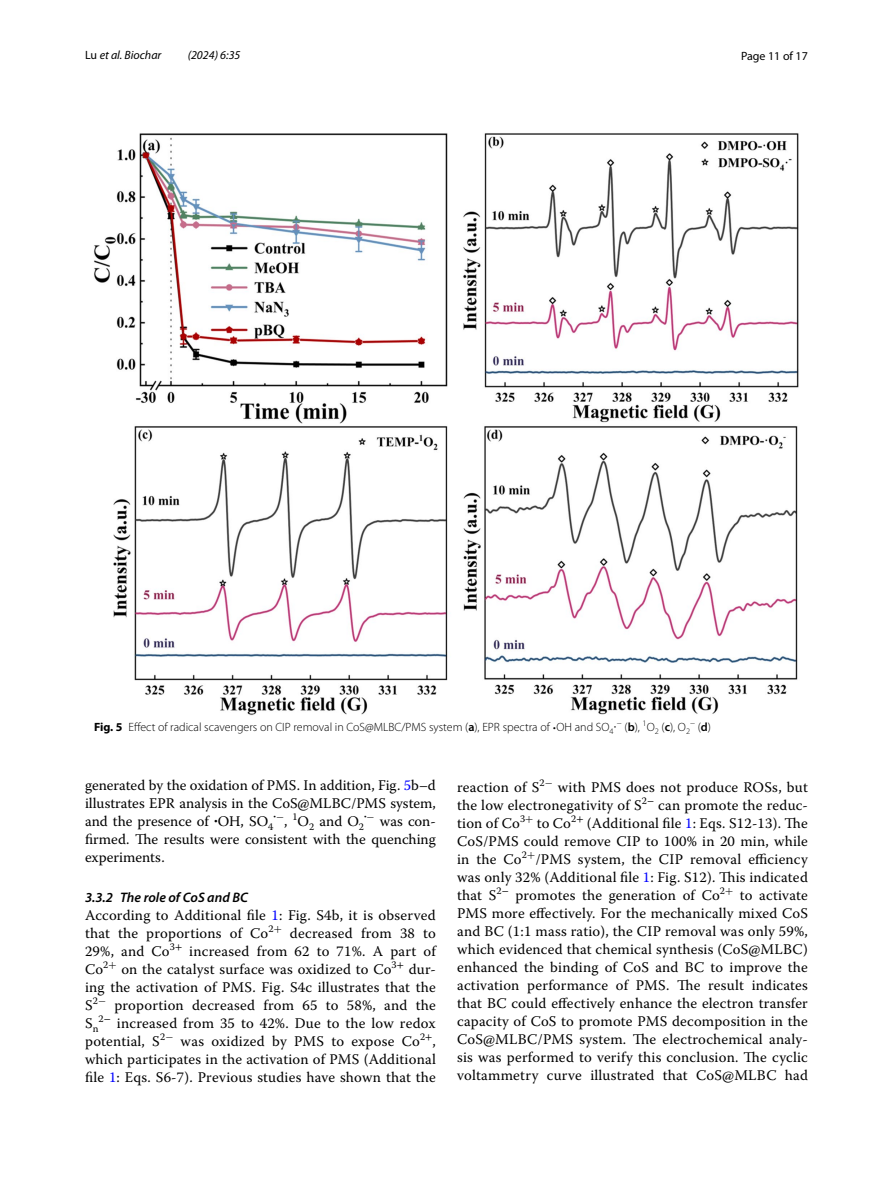
<style>
.page{position:relative;width:893px;height:1187px;background:#fff}
.page>*{position:absolute;margin:0;border:0;box-sizing:border-box;transform-origin:0 0}
.t1{font:14.7px/18px "Warnock Pro";letter-spacing:.015em;color:#000;text-align:justify}
.t2{font:italic 600 13.8px "Myriad Pro";color:#000}
.t3{font:300 12px "Myriad Pro";color:#000}
.t4{font:italic 12px "Myriad Pro";color:#000}
.t5{font:12px "Myriad Pro";color:#000}
.s1{font-style:normal}
.s2{font-weight:700}
.s3{font-weight:600}
.s4{font-family:"SPSMTSYB Bold";font-weight:400}
.s5{font-family:"Code 2000";font-weight:400}
.s6{color:#00f}
.s7{font-family:"STIX";font-weight:700}
</style>
<div class="page">
<img style="left:94px;top:133px;width:705px;height:582px">
<p class="t4" style="left:85px;top:48px;width:78px"><span class="s1">Lu</span> et al. Biochar</p>
<p class="t4" style="left:188px;top:48px;width:54px">(2024) 6:35</p>
<p class="t5" style="left:741px;top:48px;width:68px">Page 11 of 17</p>
<p class="t3" style="left:94px;top:720px;width:618px"><span class="s2">Fig. 5</span> Effect of radical scavengers on CIP removal in CoS@MLBC/PMS system (<span class="s3">a</span>), EPR spectra of <span class="s4">·</span>OH and -SO<sub>4</sub><span class="s5">‧</span><sup>−</sup> (<span class="s3">b</span>), <sup>1</sup>O<sub>2</sub> (<span class="s3">c</span>), O<sub>2</sub><sup>−</sup> (<span class="s3">d</span>)</p>
<p class="t1" style="left:85px;top:776px;width:352px">generated by the oxidation of PMS. In addition, Fig. <span class="s6">5</span>b–d illustrates EPR analysis in the CoS@MLBC/PMS system, and the presence of <span class="s7">·</span>OH, SO<sub>4</sub><sup>·</sup><sup>−</sup>, <sup>1</sup>O<sub>2</sub> and O<sub>2</sub><sup>·</sup><sup>−</sup> was con&shy;firmed. The results were consistent with the quenching experiments.</p>
<p class="t2" style="left:85px;top:888px;width:164px">3.3.2 The role of CoS and BC</p>
<p class="t1" style="left:85px;top:905px;width:352px">According to Additional file <span class="s6">1</span>: Fig. S4b, it is observed that the proportions of Co<sup>2</sup><sup>+</sup> decreased from 38 to 29%, and Co<sup>3</sup><sup>+</sup> increased from 62 to 71%. A part of Co<sup>2</sup><sup>+</sup> on the catalyst surface was oxidized to Co<sup>3</sup><sup>+</sup> dur&shy;ing the activation of PMS. Fig. S4c illustrates that the S<sup>2</sup><sup>−</sup> proportion decreased from 65 to 58%, and the S<sub>n</sub><sup>2</sup><sup>−</sup> increased from 35 to 42%. Due to the low redox potential, S<sup>2</sup><sup>−</sup> was oxidized by PMS to expose Co<sup>2</sup><sup>+</sup>, which participates in the activation of PMS (Additional file <span class="s6">1</span>: Eqs. S6-7). Previous studies have shown that the</p>
<p class="t1" style="left:457px;top:778px;width:352px">reaction of S<sup>2</sup><sup>−</sup> with PMS does not produce ROSs, but the low electronegativity of S<sup>2</sup><sup>−</sup> can promote the reduc&shy;tion of Co<sup>3</sup><sup>+</sup> to Co<sup>2</sup><sup>+</sup> (Additional file <span class="s6">1</span>: Eqs. S12-13). The CoS/PMS could remove CIP to 100% in 20 min, while in the Co<sup>2</sup><sup>+</sup>/PMS system, the CIP removal efficiency was only 32% (Additional file <span class="s6">1</span>: Fig. S12). This indicated that S<sup>2</sup><sup>−</sup> promotes the generation of Co<sup>2</sup><sup>+</sup> to activate PMS more effectively. For the mechanically mixed CoS and BC (1:1 mass ratio), the CIP removal was only 59%, which evidenced that chemical synthesis (CoS@MLBC) enhanced the binding of CoS and BC to improve the activation performance of PMS. The result indicates that BC could effectively enhance the electron transfer capacity of CoS to promote PMS decomposition in the CoS@MLBC/PMS system. The electrochemical analy&shy;sis was performed to verify this conclusion. The cyclic voltammetry curve illustrated that CoS@MLBC had</p>
</div>
